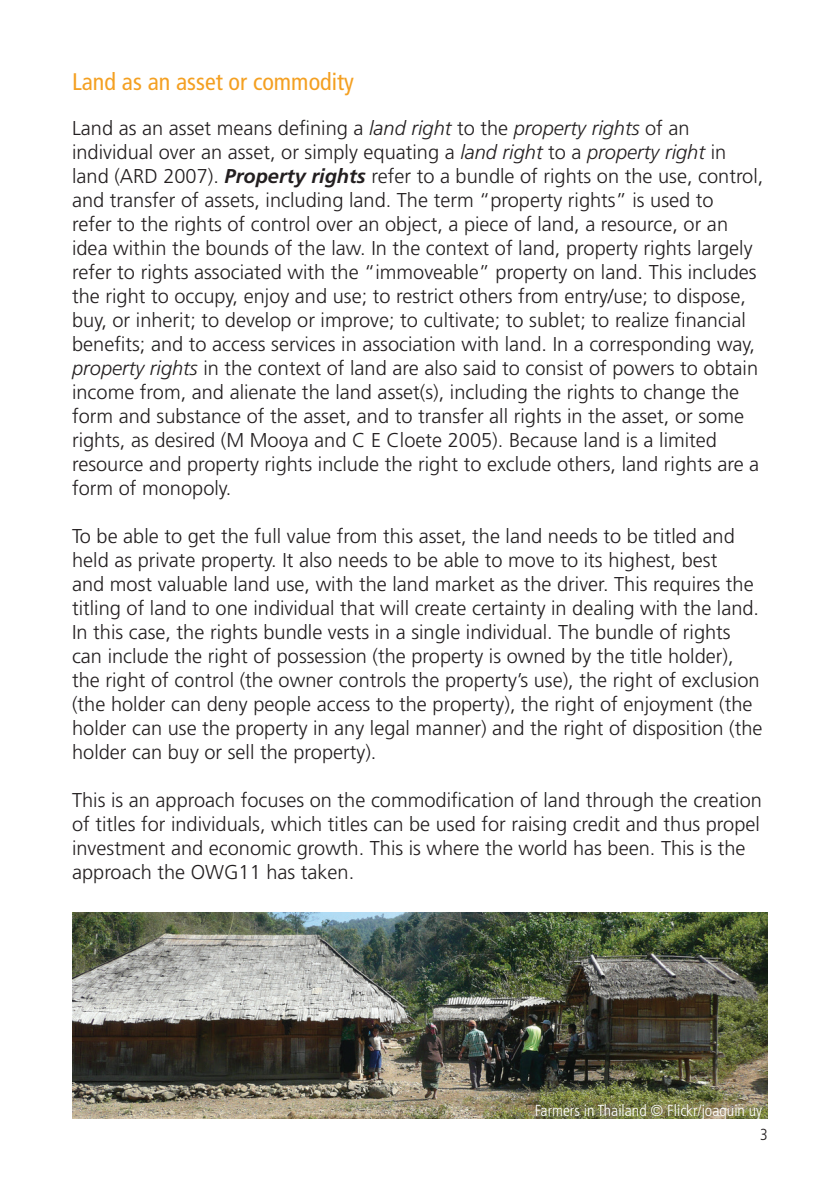
<style>
.page{position:relative;width:840px;height:1191px;background:#fff}
.page>*{position:absolute;margin:0;border:0;box-sizing:border-box;transform-origin:0 0}
.t1{font:condensed 24px "Frutiger LT Std";color:#f4a022}
.t2{font:300 20px/24px "Frutiger LT Std";color:#231f20}
.t3{font:300 condensed 16px "Frutiger LT Std";color:#fff}
.t4{font:300 condensed 16px "Frutiger LT Std";color:#231f20}
.s1{font-style:italic}
.s2{font-weight:700;font-style:italic}
</style>
<div class="page">
<img style="left:72px;top:912px;width:695px;height:207px">
<p class="t1" style="left:72px;top:68px;width:283px">Land as an asset or commodity</p>
<p class="t2" style="left:72px;top:116px;width:692px">Land as an asset means defining a <span class="s1">land right</span> to the <span class="s1">property rights</span> of an individual over an asset, or simply equating a <span class="s1">land right</span> to a <span class="s1">property right</span> in land (ARD 2007). <span class="s2">Property rights</span> refer to a bundle of rights on the use, control, and transfer of assets, including land. The term “property rights” is used to<br>refer to the rights of control over an object, a piece of land, a resource, or an idea within the bounds of the law. In the context of land, property rights largely refer to rights associated with the “immoveable” property on land. This includes the right to occupy, enjoy and use; to restrict others from entry/use; to dispose, buy, or inherit; to develop or improve; to cultivate; to sublet; to realize financial benefits; and to access services in association with land. In a corresponding way, <span class="s1">property rights</span> in the context of land are also said to consist of powers to obtain income from, and alienate the land asset(s), including the rights to change the form and substance of the asset, and to transfer all rights in the asset, or some rights, as desired (M Mooya and C E Cloete 2005). Because land is a limited resource and property rights include the right to exclude others, land rights are a form of monopoly.</p>
<p class="t2" style="left:72px;top:524px;width:691px">To be able to get the full value from this asset, the land needs to be titled and held as private property. It also needs to be able to move to its highest, best<br>and most valuable land use, with the land market as the driver. This requires the titling of land to one individual that will create certainty in dealing with the land.<br>In this case, the rights bundle vests in a single individual. The bundle of rights can include the right of possession (the property is owned by the title holder), the right of control (the owner controls the property’s use), the right of exclusion (the holder can deny people access to the property), the right of enjoyment (the holder can use the property in any legal manner) and the right of disposition (the holder can buy or sell the property).</p>
<p class="t2" style="left:72px;top:788px;width:691px">This is an approach focuses on the commodification of land through the creation of titles for individuals, which titles can be used for raising credit and thus propel investment and economic growth. This is where the world has been. This is the approach the OWG11 has taken.</p>
<p class="t3" style="left:534px;top:1101px;width:229px">Farmers in Thailand © Flickr/joaquin uy</p>
<p class="t4" style="left:759px;top:1125px;width:9px">3</p>
</div>
